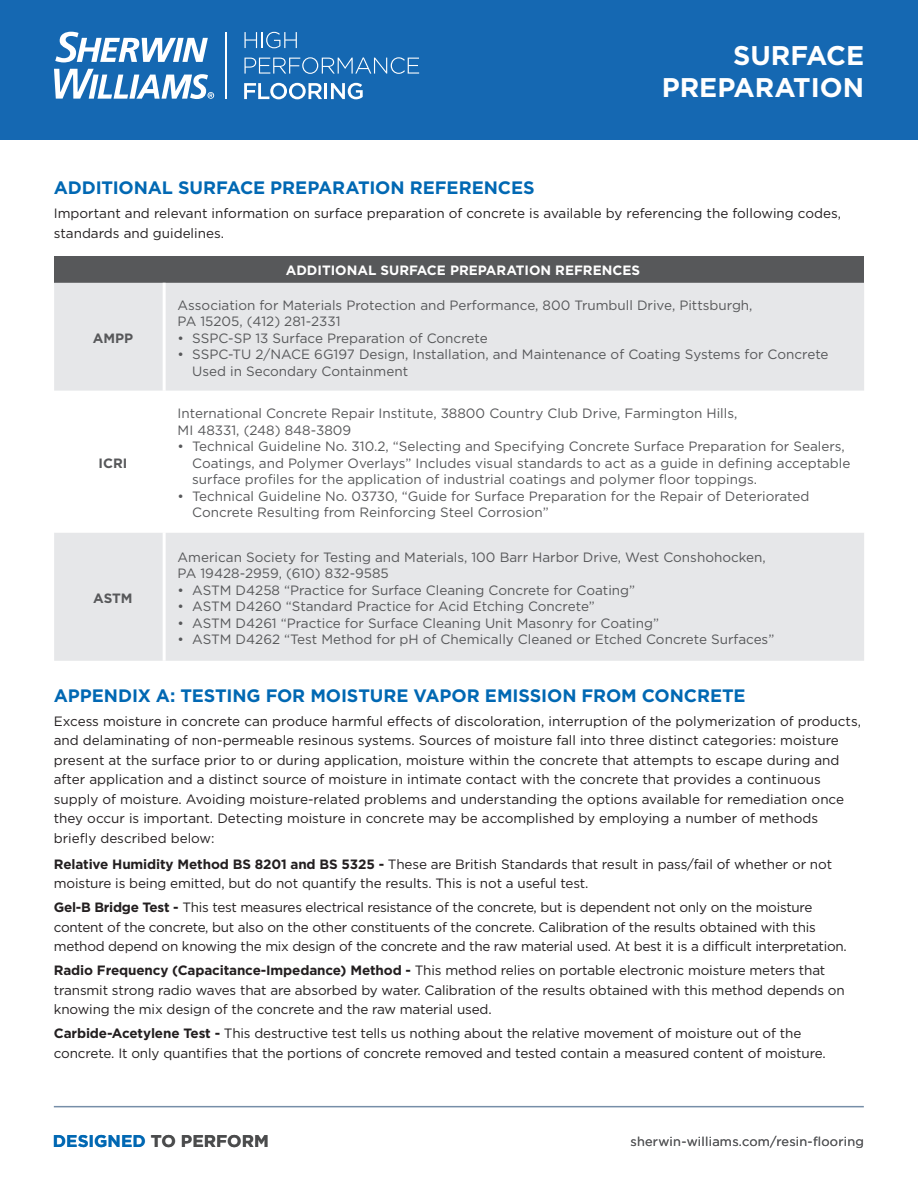
<style>
.page{position:relative;width:918px;height:1188px;background:#fff}
.page>*{position:absolute;margin:0;border:0;box-sizing:border-box;transform-origin:0 0}
.t1{font:700 27px/31.5px "Gotham";color:#fff;text-align:right}
.t2{font:700 18px "Gotham";letter-spacing:-.005em;color:#0168b3}
.t3{font:700 16.95px "Gotham";color:#4b4c4d}
.t4{font:13.5px/19.5px "Gotham";letter-spacing:-.01em;color:#231f20}
.t5{font:13.5px/16.5px "Gotham";color:#57585a}
.t6{font:700 13.5px "Gotham";color:#fff}
.t7{font:700 13.5px "Gotham";color:#57585a}
.t8{font:12.75px "Gotham";letter-spacing:.02em;color:#57585a}
.s1{font-weight:700}
.s2{color:#0168b3}
</style>
<div class="page">
<div style="left:0;top:0;width:918px;height:140px;background:#1568b2"></div>
<svg style="left:244px;top:32px;width:53px;height:16px"></svg>
<svg style="left:244px;top:57px;width:175px;height:17px"></svg>
<svg style="left:244px;top:83px;width:119px;height:16px"></svg>
<hr style="left:226px;top:32px;width:1px;height:67px;background:#fff">
<svg style="left:55px;top:32px;width:153px;height:30px"></svg>
<svg style="left:54px;top:69px;width:160px;height:30px"></svg>
<hr style="left:54px;top:1106px;width:810px;height:1px;background:#768ea8">
<div style="left:54px;top:256px;width:810px;height:27px;background:#57585a"></div>
<div style="left:54px;top:283px;width:810px;height:378px;background:#e6e7e9"></div>
<svg style="left:54px;top:391px;width:810px;height:142px"></svg>
<hr style="left:163px;top:283px;width:3px;height:108px;background:#fff">
<hr style="left:163px;top:391px;width:3px;height:142px;background:#fff">
<hr style="left:163px;top:533px;width:3px;height:128px;background:#fff">
<h1 class="t1" style="left:662px;top:40px;width:204px">SURFACE<br>PREPARATION</h1>
<h2 class="t2" style="left:54px;top:176px;width:482px">ADDITIONAL SURFACE PREPARATION REFERENCES</h2>
<p class="t4" style="left:54px;top:203px;width:789px">Important and relevant information on surface preparation of concrete is available by referencing the following codes, standards and guidelines.</p>
<p class="t7" style="left:93px;top:329px;width:42px">AMPP</p>
<p class="t7" style="left:99px;top:454px;width:30px">ICRI</p>
<p class="t7" style="left:93px;top:589px;width:41px">ASTM</p>
<p class="t6" style="left:286px;top:261px;width:356px">ADDITIONAL SURFACE PREPARATION REFRENCES</p>
<p class="t5" style="left:178px;top:297px;width:576px">Association for Materials Protection and Performance, 800 Trumbull Drive, Pittsburgh,<br>PA 15205, (412) 281-2331</p>
<p class="t5" style="left:178px;top:330px;width:312px">• SSPC-SP 13 Surface Preparation of Concrete</p>
<p class="t5" style="left:192px;top:346px;width:638px;text-indent:-15px">• SSPC-TU 2/NACE 6G197 Design, Installation, and Maintenance of Coating Systems for Concrete<br>Used in Secondary Containment</p>
<p class="t5" style="left:178px;top:405px;width:561px">International Concrete Repair Institute, 38800 Country Club Drive, Farmington Hills,<br>MI 48331, (248) 848-3809</p>
<p class="t5" style="left:192px;top:438px;width:660px;text-indent:-15px">• Technical Guideline No. 310.2, “Selecting and Specifying Concrete Surface Preparation for Sealers,<br>Coatings, and Polymer Overlays” Includes visual standards to act as a guide in defining acceptable surface profiles for the application of industrial coatings and polymer floor toppings.</p>
<p class="t5" style="left:192px;top:487px;width:619px;text-indent:-15px">• Technical Guideline No. 03730, “Guide for Surface Preparation for the Repair of Deteriorated<br>Concrete Resulting from Reinforcing Steel Corrosion”</p>
<p class="t5" style="left:178px;top:548px;width:590px">American Society for Testing and Materials, 100 Barr Harbor Drive, West Conshohocken,<br>PA 19428-2959, (610) 832-9585</p>
<p class="t5" style="left:178px;top:581px;width:459px">• ASTM D4258 “Practice for Surface Cleaning Concrete for Coating”</p>
<p class="t5" style="left:178px;top:598px;width:419px">• ASTM D4260 “Standard Practice for Acid Etching Concrete”</p>
<p class="t5" style="left:178px;top:614px;width:483px">• ASTM D4261 “Practice for Surface Cleaning Unit Masonry for Coating”</p>
<p class="t5" style="left:178px;top:631px;width:598px">• ASTM D4262 “Test Method for pH of Chemically Cleaned or Etched Concrete Surfaces”</p>
<h2 class="t2" style="left:54px;top:683px;width:693px">APPENDIX A: TESTING FOR MOISTURE VAPOR EMISSION FROM CONCRETE</h2>
<p class="t4" style="left:54px;top:711px;width:809px">Excess moisture in concrete can produce harmful effects of discoloration, interruption of the polymerization of products, and delaminating of non-permeable resinous systems. Sources of moisture fall into three distinct categories: moisture present at the surface prior to or during application, moisture within the concrete that attempts to escape during and after application and a distinct source of moisture in intimate contact with the concrete that provides a continuous supply of moisture. Avoiding moisture-related problems and understanding the options available for remediation once they occur is important. Detecting moisture in concrete may be accomplished by employing a number of methods briefly described below:</p>
<p class="t4" style="left:54px;top:854px;width:780px"><span class="s1">Relative Humidity Method BS 8201 and BS 5325 -</span> These are British Standards that result in pass/fail of whether or not moisture is being emitted, but do not quantify the results. This is not a useful test.</p>
<p class="t4" style="left:54px;top:898px;width:794px"><span class="s1">Gel-B Bridge Test -</span> This test measures electrical resistance of the concrete, but is dependent not only on the moisture content of the concrete, but also on the other constituents of the concrete. Calibration of the results obtained with this method depend on knowing the mix design of the concrete and the raw material used. At best it is a difficult interpretation.</p>
<p class="t4" style="left:54px;top:961px;width:792px"><span class="s1">Radio Frequency (Capacitance-Impedance) Method -</span> This method relies on portable electronic moisture meters that transmit strong radio waves that are absorbed by water. Calibration of the results obtained with this method depends on knowing the mix design of the concrete and the raw material used.</p>
<p class="t4" style="left:54px;top:1024px;width:774px"><span class="s1">Carbide-Acetylene Test -</span> This destructive test tells us nothing about the relative movement of moisture out of the concrete. It only quantifies that the portions of concrete removed and tested contain a measured content of moisture.</p>
<p class="t3" style="left:53px;top:1130px;width:217px"><span class="s2">DESIGNED</span> TO PERFORM</p>
<p class="t8" style="left:630px;top:1133px;width:235px">sherwin-williams.com/resin-flooring</p>
</div>
